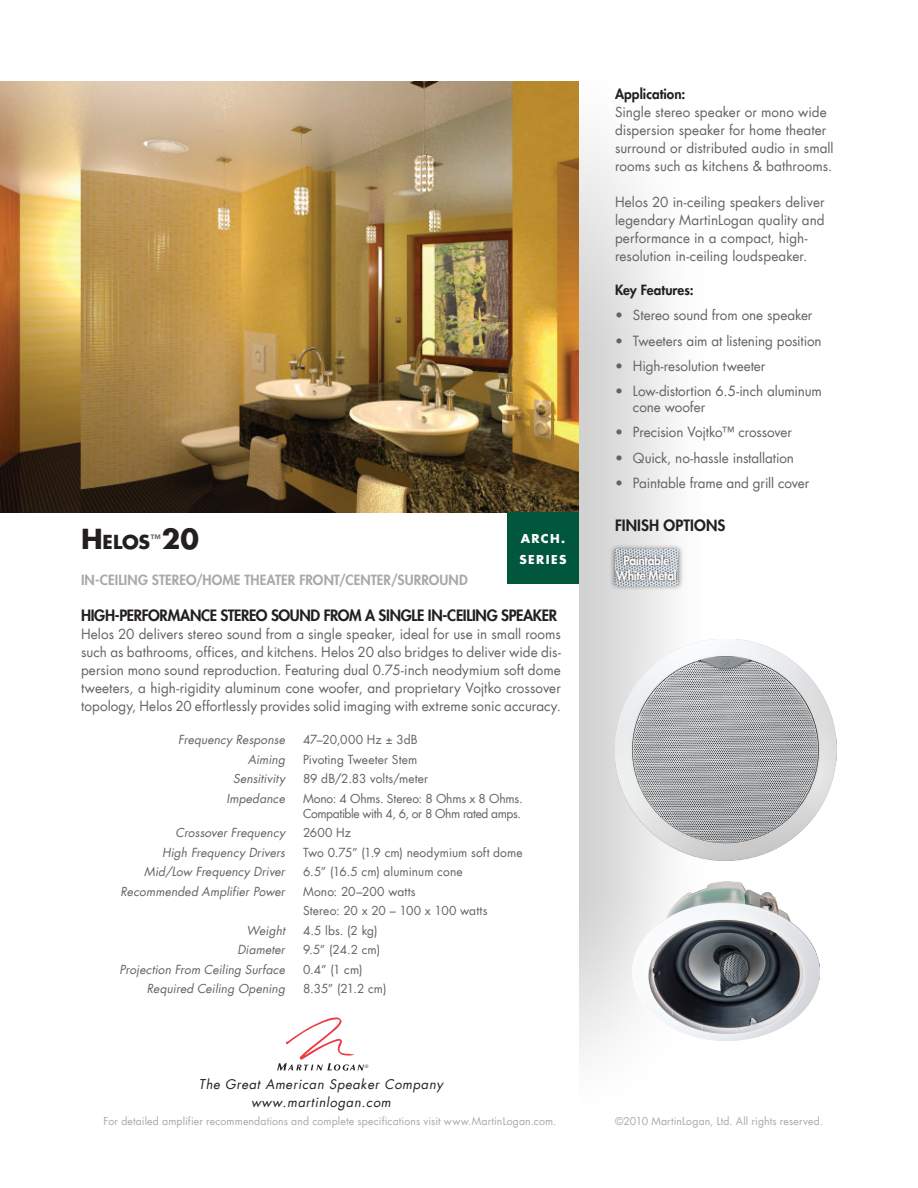
<style>
.page{position:relative;width:918px;height:1188px;background:#fff}
.page>*{position:absolute;margin:0;border:0;box-sizing:border-box;transform-origin:0 0}
.t1{font:700 27px "Futura";color:#231f20}
.t2{font:700 18.9px "Futura";color:#231f20}
.t3{font:800 15px "Futura";letter-spacing:-.025em;color:#231f20}
.t4{font:13.5px/18px "Futura";color:#636366}
.t5{font:800 13.5px "Futura";letter-spacing:.01em;color:#a8a9ad}
.t6{font:800 13.5px "Futura";color:#231f20}
.t7{font:italic 12.9px/18px "Futura";letter-spacing:.05em;color:#231f20;text-align:center}
.t8{font:12px/19.5px "Futura";color:#636366}
.t9{font:italic 12px "Futura";letter-spacing:.005em;color:#636366}
.t10{font:12px/15px "Futura";letter-spacing:-.025em;color:#636366}
.t11{font:800 12px/15px "Futura";letter-spacing:-.025em;color:#fff;text-align:center}
.t12{font:700 12px/21px "Futura";letter-spacing:.115em;color:#fff}
.t13{font:10.5px "Futura";letter-spacing:.015em;color:#a8a9ad}
.t14{font:300 4.5px "Futura";color:#231f20}
.s1{font-size:27px}
</style>
<div class="page">
<img style="left:0;top:81px;width:579px;height:431px">
<svg style="left:277px;top:1017px;width:87px;height:54px"></svg>
<div style="left:609px;top:544px;width:75px;height:47px;background:#231f20;opacity:.6"></div>
<img style="left:615px;top:549px;width:63px;height:36px">
<div style="left:614px;top:553px;width:64px;height:30px;background:#231f20;opacity:.75"></div>
<img style="left:615px;top:639px;width:222px;height:221px">
<img style="left:633px;top:882px;width:186px;height:158px">
<div style="left:507px;top:512px;width:72px;height:72px;background:#00573c"></div>
<h2 class="t2" style="left:81px;top:529px;width:81px"><span class="s1">H</span>ELOS<sup>™</sup></h2>
<h1 class="t1" style="left:162px;top:520px;width:38px">20</h1>
<p class="t5" style="left:81px;top:571px;width:388px">IN-CEILING STEREO/HOME THEATER FRONT/CENTER/SURROUND</p>
<p class="t12" style="left:520px;top:528px;width:48px">ARCH.<br>SERIES</p>
<p class="t3" style="left:81px;top:605px;width:49px">HIGH-PERFORMANCE</p>
<p class="t3" style="left:221px;top:605px;width:17px">STEREO</p>
<p class="t3" style="left:271px;top:605px;width:19px">SOUND</p>
<p class="t3" style="left:324px;top:605px;width:18px">FROM</p>
<p class="t3" style="left:365px;top:605px;width:30px">A SINGLE</p>
<p class="t3" style="left:428px;top:605px;width:36px">IN-CEILING</p>
<p class="t3" style="left:501px;top:605px;width:24px">SPEAKER</p>
<p class="t4" style="left:81px;top:625px;width:482px;text-align:justify">Helos 20 delivers stereo sound from a single speaker, ideal for use in small rooms such as bathrooms, offices, and kitchens. Helos 20 also bridges to deliver wide dis&shy;persion mono sound reproduction. Featuring dual 0.75-inch neodymium soft dome tweeters, a high-rigidity aluminum cone woofer, and proprietary Vojtko crossover topology, Helos 20 effortlessly provides solid imaging with extreme sonic accuracy.</p>
<p class="t9" style="left:178px;top:731px;width:108px">Frequency Response</p>
<p class="t8" style="left:303px;top:730px;width:116px">47–20,000 Hz ± 3dB</p>
<p class="t9" style="left:248px;top:751px;width:39px">Aiming</p>
<p class="t8" style="left:303px;top:749px;width:116px">Pivoting Tweeter Stem</p>
<p class="t9" style="left:233px;top:770px;width:53px">Sensitivity</p>
<p class="t8" style="left:303px;top:769px;width:127px">89 dB/2.83 volts/meter</p>
<p class="t9" style="left:226px;top:790px;width:60px">Impedance</p>
<p class="t10" style="left:303px;top:790px;width:221px">Mono: 4 Ohms. Stereo: 8 Ohms x 8 Ohms.<br>Compatible with 4, 6, or 8 Ohm rated amps.</p>
<p class="t9" style="left:176px;top:824px;width:111px">Crossover Frequency</p>
<p class="t8" style="left:303px;top:823px;width:50px">2600 Hz</p>
<p class="t9" style="left:162px;top:844px;width:124px">High Frequency Drivers</p>
<p class="t8" style="left:303px;top:842px;width:221px">Two 0.75” (1.9 cm) neodymium soft dome</p>
<p class="t9" style="left:144px;top:863px;width:142px">Mid/Low Frequency Driver</p>
<p class="t8" style="left:303px;top:862px;width:161px">6.5” (16.5 cm) aluminum cone</p>
<p class="t9" style="left:120px;top:883px;width:166px">Recommended Amplifier Power</p>
<p class="t8" style="left:303px;top:881px;width:186px">Mono: 20–200 watts<br>Stereo: 20 x 20 – 100 x 100 watts</p>
<p class="t9" style="left:247px;top:922px;width:40px">Weight</p>
<p class="t8" style="left:303px;top:920px;width:76px">4.5 lbs. (2 kg)</p>
<p class="t9" style="left:237px;top:941px;width:49px">Diameter</p>
<p class="t8" style="left:303px;top:940px;width:79px">9.5” (24.2 cm)</p>
<p class="t9" style="left:119px;top:961px;width:167px">Projection From Ceiling Surface</p>
<p class="t8" style="left:303px;top:959px;width:61px">0.4” (1 cm)</p>
<p class="t9" style="left:147px;top:980px;width:140px">Required Ceiling Opening</p>
<p class="t8" style="left:303px;top:979px;width:85px">8.35” (21.2 cm)</p>
<p class="t14" style="left:365px;top:1063px;width:5px">®</p>
<p class="t7" style="left:199px;top:1075px;width:246px">The Great American Speaker Company www.martinlogan.com</p>
<p class="t6" style="left:615px;top:85px;width:72px">APPLICATION:</p>
<p class="t4" style="left:615px;top:103px;width:220px">Single stereo speaker or mono wide dispersion speaker for home theater surround or distributed audio in small rooms such as kitchens &amp; bathrooms.</p>
<p class="t4" style="left:615px;top:193px;width:211px">Helos 20 in-ceiling speakers deliver legendary MartinLogan quality and performance in a compact, high&shy;resolution in-ceiling loudspeaker.</p>
<p class="t6" style="left:615px;top:281px;width:80px">KEY FEATURES:</p>
<p class="t4" style="left:615px;top:306px;width:199px">• Stereo sound from one speaker</p>
<p class="t4" style="left:615px;top:331px;width:208px">• Tweeters aim at listening position</p>
<p class="t4" style="left:615px;top:357px;width:152px">• High-resolution tweeter</p>
<p class="t4" style="left:633px;top:383px;width:190px;line-height:16.2px;text-indent:-18px">• Low-distortion 6.5-inch aluminum cone woofer</p>
<p class="t4" style="left:615px;top:423px;width:179px">• Precision Vojtko™ crossover</p>
<p class="t4" style="left:615px;top:448px;width:181px">• Quick, no-hassle installation</p>
<p class="t4" style="left:615px;top:474px;width:196px">• Paintable frame and grill cover</p>
<p class="t3" style="left:615px;top:515px;width:15px">FINISH</p>
<p class="t3" style="left:663px;top:515px;width:30px">OPTIONS</p>
<p class="t11" style="left:616px;top:553px;width:62px">PAINTABLE<br>WHITE METAL</p>
<p class="t13" style="left:104px;top:1114px;width:454px">For detailed amplifier recommendations and complete specifications visit www.MartinLogan.com.</p>
<p class="t13" style="left:615px;top:1114px;width:210px">©2010 MartinLogan, Ltd. All rights reserved.</p>
</div>
